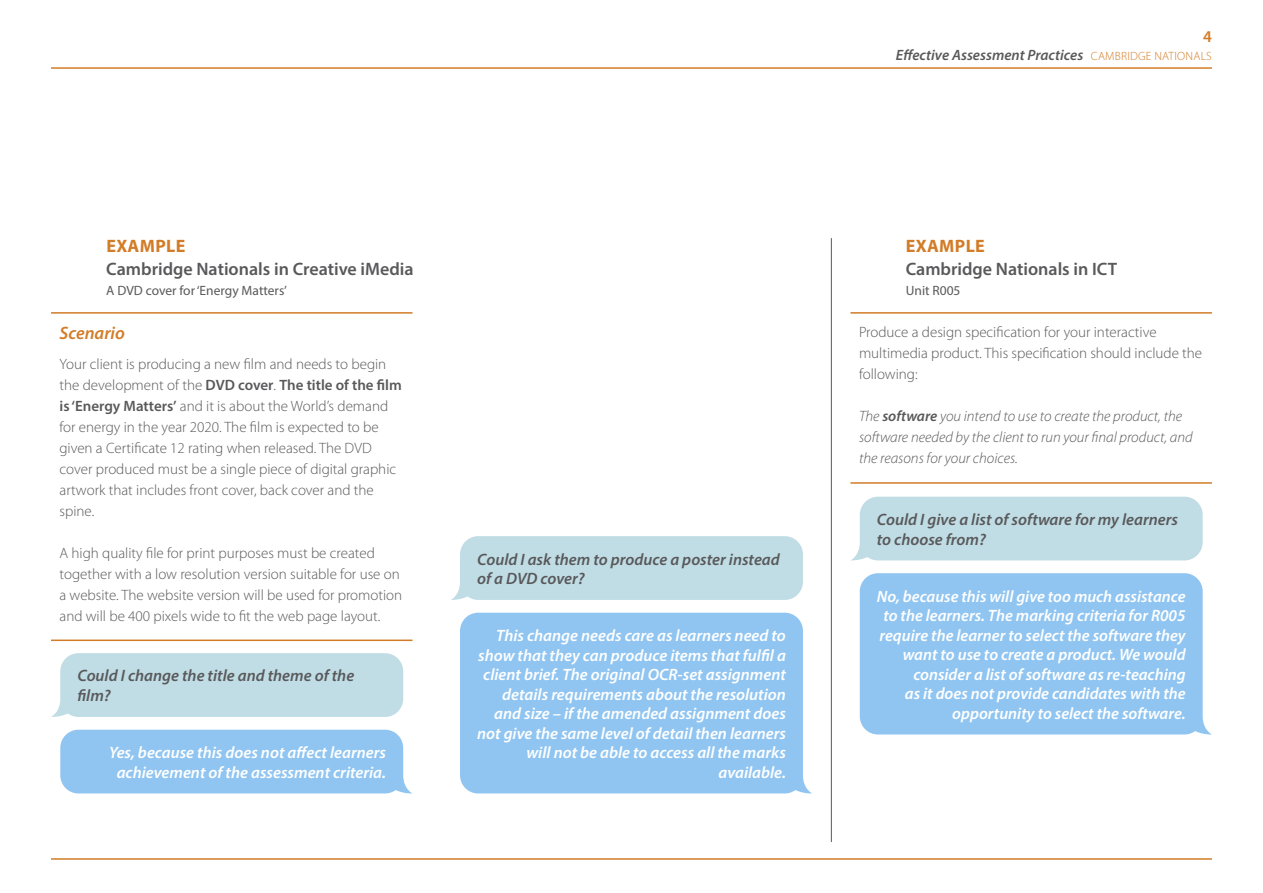
<style>
.page{position:relative;width:1263px;height:893px;background:#fff}
.page>*{position:absolute;margin:0;border:0;box-sizing:border-box;transform-origin:0 0}
.t1{font:600 18px "Myriad Pro";color:#59595b}
.t2{font:700 18px "Myriad Pro";letter-spacing:.02em;color:#d27c27}
.t3{font:italic 600 18px "Myriad Pro";color:#d27c27}
.t4{font:italic 600 16.5px/19.5px "Myriad Pro";color:#fff;text-align:right}
.t5{font:italic 600 16.5px/19.5px "Myriad Pro";color:#59595b}
.t6{font:600 16.5px "Myriad Pro";color:#d27c27}
.t7{font:300 15px/21px "Myriad Pro";color:#59595b}
.t8{font:italic 300 15px/21px "Myriad Pro";color:#59595b}
.t9{font:italic 600 15px "Myriad Pro";color:#59595b}
.t10{font:13.5px "Myriad Pro";color:#59595b}
.s1{font-weight:600}
.s2{font-weight:300;font-style:normal;font-size:12px;color:#d27c27}
</style>
<div class="page">
<hr style="left:51px;top:67px;width:1161px;height:2px;background:#d27c27">
<hr style="left:51px;top:858px;width:1161px;height:2px;background:#d27c27">
<hr style="left:51px;top:312px;width:361px;height:2px;background:#d27c27">
<hr style="left:51px;top:639px;width:361px;height:2px;background:#d27c27">
<hr style="left:850px;top:312px;width:362px;height:2px;background:#d27c27">
<hr style="left:850px;top:482px;width:362px;height:2px;background:#d27c27">
<div style="left:851px;top:497px;width:352px;height:63px;background:#c0dde5"></div>
<div style="left:860px;top:573px;width:351px;height:161px;background:#90c5f1"></div>
<div style="left:51px;top:653px;width:352px;height:64px;background:#c0dde5"></div>
<div style="left:60px;top:730px;width:352px;height:63px;background:#90c5f1"></div>
<div style="left:451px;top:536px;width:352px;height:64px;background:#c0dde5"></div>
<div style="left:460px;top:613px;width:351px;height:180px;background:#90c5f1"></div>
<hr style="left:831px;top:238px;width:1px;height:604px;background:#59595b">
<p class="t2" style="left:106px;top:234px;width:80px">EXAMPLE</p>
<p class="t1" style="left:106px;top:257px;width:309px">Cambridge Nationals in Creative iMedia</p>
<p class="t10" style="left:106px;top:282px;width:182px">A DVD cover for ‘Energy Matters’</p>
<p class="t3" style="left:60px;top:322px;width:67px">Scenario</p>
<p class="t7" style="left:60px;top:353px;width:344px">Your client is producing a new film and needs to begin the development of the <span class="s1">DVD cover</span>. <span class="s1">The title of the film is ‘Energy Matters’</span> and it is about the World’s demand for energy in the year 2020. The film is expected to be given a Certificate 12 rating when released. The DVD cover produced must be a single piece of digital graphic artwork that includes front cover, back cover and the spine.</p>
<p class="t7" style="left:60px;top:543px;width:344px">A high quality file for print purposes must be created together with a low resolution version suitable for use on a website. The website version will be used for promotion and will be 400 pixels wide to fit the web page layout.</p>
<p class="t5" style="left:77px;top:666px;width:278px">Could I change the title and theme of the film?</p>
<p class="t4" style="left:109px;top:742px;width:279px;text-align:center">Yes, because this does not affect learners achievement of the assessment criteria.</p>
<p class="t5" style="left:477px;top:549px;width:304px">Could I ask them to produce a poster instead of a DVD cover?</p>
<p class="t4" style="left:477px;top:625px;width:310px">This change needs care as learners need to show that they can produce items that fulfil a client brief. The original OCR-set assignment details requirements about the resolution and size – if the amended assignment does not give the same level of detail then learners will not be able to access all the marks available.</p>
<p class="t6" style="left:1203px;top:26px;width:10px">4</p>
<p class="t9" style="left:896px;top:45px;width:317px">Effective Assessment Practices <span class="s2">CAMBRIDGE NATIONALS</span></p>
<p class="t2" style="left:906px;top:234px;width:80px">EXAMPLE</p>
<p class="t1" style="left:906px;top:257px;width:213px">Cambridge Nationals in ICT</p>
<p class="t10" style="left:906px;top:282px;width:56px">Unit R005</p>
<p class="t7" style="left:859px;top:322px;width:345px">Produce a design specification for your interactive multimedia product. This specification should include the following:</p>
<p class="t8" style="left:859px;top:406px;width:335px">The <span class="s1">software</span> you intend to use to create the product, the software needed by the client to run your final product, and the reasons for your choices.</p>
<p class="t5" style="left:877px;top:509px;width:303px">Could I give a list of software for my learners to choose from?</p>
<p class="t4" style="left:877px;top:586px;width:310px">No, because this will give too much assistance to the learners. The marking criteria for R005 require the learner to select the software they want to use to create a product. We would consider a list of software as re-teaching<br>as it does not provide candidates with the opportunity to select the software.</p>
</div>
